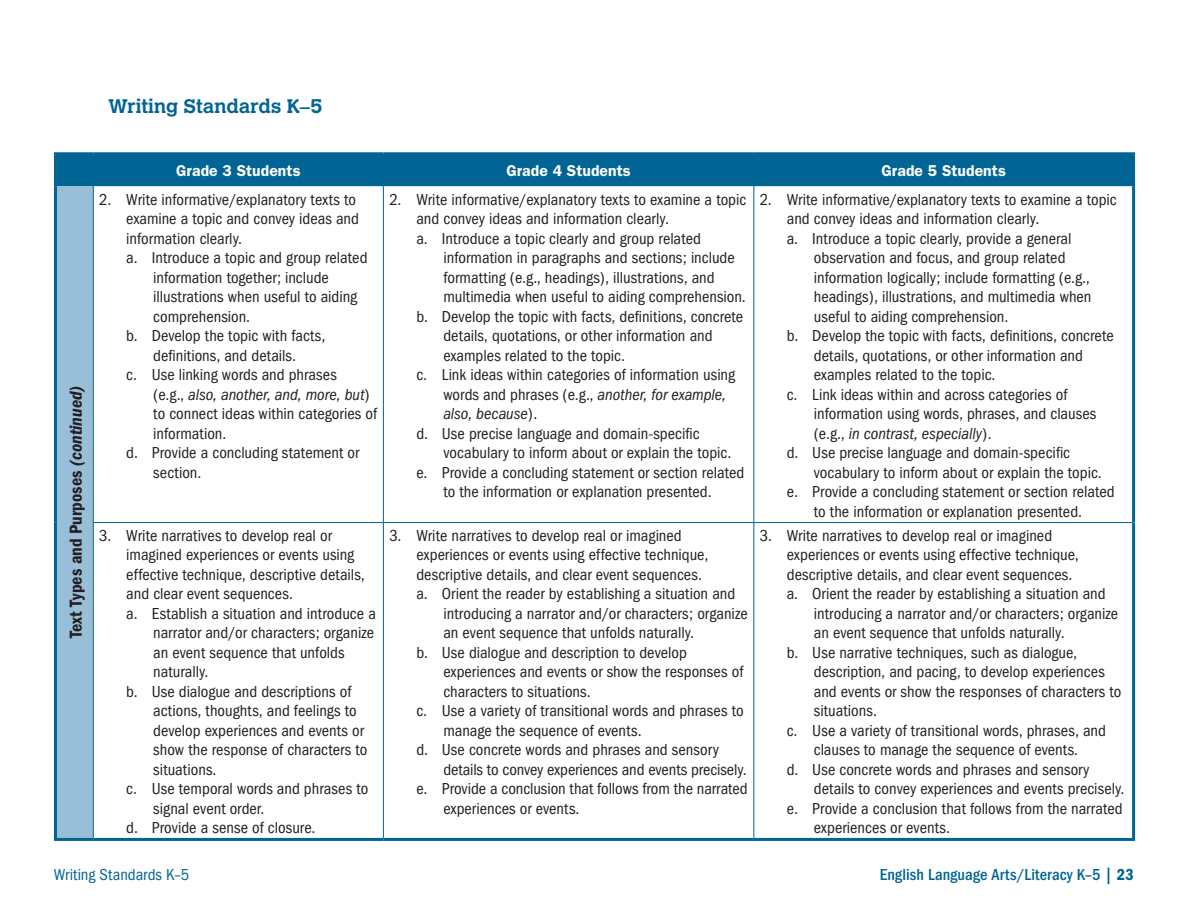
<style>
.page{position:relative;width:1188px;height:918px;background:#fff}
.page>*{position:absolute;margin:0;border:0;box-sizing:border-box;transform-origin:0 0}
.subheader{font:700 19.5px "Calvert";color:#006494}
.Gray_Box__header{font:600 condensed 18px "Franklin Gothic";color:#231f20}
.tb__2nd{font:condensed 16.5px/19.5px "Franklin Gothic";color:#231f20}
.Indent_body_text{font:condensed 16.5px/19.5px "Franklin Gothic";color:#231f20}
.t1{font:500 condensed 16.5px "Franklin Gothic";letter-spacing:.005em;color:#006494}
.t2{font:condensed 16.5px "Franklin Gothic";color:#006494}
.table_header{font:600 15.75px "Franklin Gothic";letter-spacing:.005em;color:#fff}
.s1{font-style:italic}
.s2{font-weight:600}
</style>
<div class="page">
<div style="left:57px;top:155px;width:1075px;height:31px;background:#006494"></div>
<div style="left:56px;top:186px;width:37px;height:653px;background:#98bed8"></div>
<hr style="left:54px;top:152px;width:39px;height:3px;background:#006494">
<hr style="left:54px;top:155px;width:3px;height:31px;background:#006494">
<hr style="left:93px;top:152px;width:290px;height:3px;background:#006494">
<hr style="left:383px;top:152px;width:371px;height:3px;background:#006494">
<hr style="left:754px;top:152px;width:381px;height:3px;background:#006494">
<hr style="left:1132px;top:155px;width:3px;height:31px;background:#006494">
<hr style="left:93px;top:155px;width:1px;height:31px;background:#006494">
<hr style="left:383px;top:155px;width:1px;height:31px;background:#006494">
<hr style="left:753px;top:155px;width:2px;height:31px;background:#006494">
<hr style="left:54px;top:186px;width:3px;height:337px;background:#006494">
<hr style="left:54px;top:523px;width:3px;height:315px;background:#006494">
<hr style="left:1132px;top:186px;width:3px;height:337px;background:#006494">
<hr style="left:1132px;top:523px;width:3px;height:315px;background:#006494">
<hr style="left:93px;top:186px;width:1px;height:336px;background:#006494">
<hr style="left:383px;top:186px;width:1px;height:336px;background:#006494">
<hr style="left:753px;top:186px;width:1px;height:336px;background:#006494">
<hr style="left:93px;top:522px;width:290px;height:1px;background:#006494">
<hr style="left:93px;top:523px;width:1px;height:315px;background:#006494">
<hr style="left:383px;top:522px;width:371px;height:1px;background:#006494">
<hr style="left:383px;top:523px;width:1px;height:315px;background:#006494">
<hr style="left:754px;top:522px;width:378px;height:1px;background:#006494">
<hr style="left:753px;top:523px;width:1px;height:315px;background:#006494">
<hr style="left:54px;top:838px;width:39px;height:3px;background:#006494">
<hr style="left:93px;top:838px;width:290px;height:3px;background:#006494">
<hr style="left:383px;top:838px;width:371px;height:3px;background:#006494">
<hr style="left:754px;top:838px;width:381px;height:3px;background:#006494">
<p class="subheader" style="left:108px;top:94px;width:216px">Writing Standards K–5</p>
<p class="Gray_Box__header" style="left:65px;top:638px;width:255px;rotate:-90deg">Text Types and Purposes <span class="s1">(continued)</span></p>
<p class="table_header" style="left:176px;top:161px;width:126px">Grade 3 Students</p>
<p class="table_header" style="left:506px;top:161px;width:126px">Grade 4 Students</p>
<p class="table_header" style="left:882px;top:161px;width:126px">Grade 5 Students</p>
<p class="Indent_body_text" style="left:126px;top:190px;width:234px;text-indent:-27px">2. Write informative/explanatory texts to examine a topic and convey ideas and information clearly.</p>
<p class="tb__2nd" style="left:153px;top:248px;width:216px;text-indent:-27px">a. Introduce a topic and group related information together; include illustrations when useful to aiding comprehension.</p>
<p class="tb__2nd" style="left:126px;top:326px;width:201px;text-align:center">b. Develop the topic with facts, definitions, and details.</p>
<p class="tb__2nd" style="left:153px;top:365px;width:225px;text-indent:-27px">c. Use linking words and phrases<br>(e.g., <span class="s1">also, another, and, more, but</span>) to connect ideas within categories of information.</p>
<p class="tb__2nd" style="left:153px;top:443px;width:208px;text-indent:-27px">d. Provide a concluding statement or section.</p>
<p class="Indent_body_text" style="left:126px;top:526px;width:240px;text-indent:-27px">3. Write narratives to develop real or imagined experiences or events using effective technique, descriptive details, and clear event sequences.</p>
<p class="tb__2nd" style="left:153px;top:604px;width:224px;text-indent:-27px">a. Establish a situation and introduce a narrator and/or characters; organize an event sequence that unfolds naturally.</p>
<p class="tb__2nd" style="left:153px;top:682px;width:216px;text-indent:-27px">b. Use dialogue and descriptions of actions, thoughts, and feelings to develop experiences and events or show the response of characters to situations.</p>
<p class="tb__2nd" style="left:153px;top:779px;width:217px;text-indent:-27px">c. Use temporal words and phrases to signal event order.</p>
<p class="tb__2nd" style="left:126px;top:818px;width:191px">d. Provide a sense of closure.</p>
<p class="Indent_body_text" style="left:416px;top:190px;width:331px;text-indent:-27px">2. Write informative/explanatory texts to examine a topic and convey ideas and information clearly.</p>
<p class="tb__2nd" style="left:443px;top:229px;width:304px;text-indent:-27px">a. Introduce a topic clearly and group related information in paragraphs and sections; include formatting (e.g., headings), illustrations, and multimedia when useful to aiding comprehension.</p>
<p class="tb__2nd" style="left:443px;top:307px;width:301px;text-indent:-27px">b. Develop the topic with facts, definitions, concrete details, quotations, or other information and examples related to the topic.</p>
<p class="tb__2nd" style="left:443px;top:365px;width:293px;text-indent:-27px">c. Link ideas within categories of information using words and phrases (e.g., <span class="s1">another, for example, also, because</span>).</p>
<p class="tb__2nd" style="left:443px;top:424px;width:289px;text-indent:-27px">d. Use precise language and domain-specific vocabulary to inform about or explain the topic.</p>
<p class="tb__2nd" style="left:416px;top:463px;width:329px;text-align:center">e. Provide a concluding statement or section related to the information or explanation presented.</p>
<p class="Indent_body_text" style="left:416px;top:526px;width:293px;text-indent:-27px">3. Write narratives to develop real or imagined experiences or events using effective technique, descriptive details, and clear event sequences.</p>
<p class="tb__2nd" style="left:443px;top:584px;width:306px;text-indent:-27px">a. Orient the reader by establishing a situation and introducing a narrator and/or characters; organize an event sequence that unfolds naturally.</p>
<p class="tb__2nd" style="left:443px;top:643px;width:301px;text-indent:-27px">b. Use dialogue and description to develop experiences and events or show the responses of characters to situations.</p>
<p class="tb__2nd" style="left:443px;top:701px;width:302px;text-indent:-27px">c. Use a variety of transitional words and phrases to manage the sequence of events.</p>
<p class="tb__2nd" style="left:443px;top:740px;width:305px;text-indent:-27px">d. Use concrete words and phrases and sensory details to convey experiences and events precisely.</p>
<p class="tb__2nd" style="left:443px;top:779px;width:306px;text-indent:-27px">e. Provide a conclusion that follows from the narrated experiences or events.</p>
<p class="Indent_body_text" style="left:787px;top:190px;width:331px;text-indent:-27px">2. Write informative/explanatory texts to examine a topic and convey ideas and information clearly.</p>
<p class="tb__2nd" style="left:814px;top:229px;width:279px;text-indent:-27px">a. Introduce a topic clearly, provide a general observation and focus, and group related information logically; include formatting (e.g., headings), illustrations, and multimedia when useful to aiding comprehension.</p>
<p class="tb__2nd" style="left:814px;top:326px;width:301px;text-indent:-27px">b. Develop the topic with facts, definitions, concrete details, quotations, or other information and examples related to the topic.</p>
<p class="tb__2nd" style="left:814px;top:385px;width:284px;text-indent:-27px">c. Link ideas within and across categories of information using words, phrases, and clauses (e.g., <span class="s1">in contrast, especially</span>).</p>
<p class="tb__2nd" style="left:814px;top:443px;width:289px;text-indent:-27px">d. Use precise language and domain-specific vocabulary to inform about or explain the topic.</p>
<p class="tb__2nd" style="left:787px;top:482px;width:329px;text-align:center">e. Provide a concluding statement or section related to the information or explanation presented.</p>
<p class="Indent_body_text" style="left:787px;top:526px;width:293px;text-indent:-27px">3. Write narratives to develop real or imagined experiences or events using effective technique, descriptive details, and clear event sequences.</p>
<p class="tb__2nd" style="left:814px;top:584px;width:306px;text-indent:-27px">a. Orient the reader by establishing a situation and introducing a narrator and/or characters; organize an event sequence that unfolds naturally.</p>
<p class="tb__2nd" style="left:814px;top:643px;width:309px;text-indent:-27px">b. Use narrative techniques, such as dialogue, description, and pacing, to develop experiences and events or show the responses of characters to situations.</p>
<p class="tb__2nd" style="left:787px;top:721px;width:321px;text-align:center">c. Use a variety of transitional words, phrases, and clauses to manage the sequence of events.</p>
<p class="tb__2nd" style="left:814px;top:760px;width:312px;text-indent:-27px">d. Use concrete words and phrases and sensory details to convey experiences and events precisely.</p>
<p class="tb__2nd" style="left:814px;top:799px;width:310px;text-indent:-27px">e. Provide a conclusion that follows from the narrated experiences or events.</p>
<p class="t2" style="left:54px;top:865px;width:137px">Writing Standards K–5</p>
<p class="t1" style="left:880px;top:865px;width:256px">English Language Arts/Literacy K–5 | <span class="s2">23</span></p>
</div>
